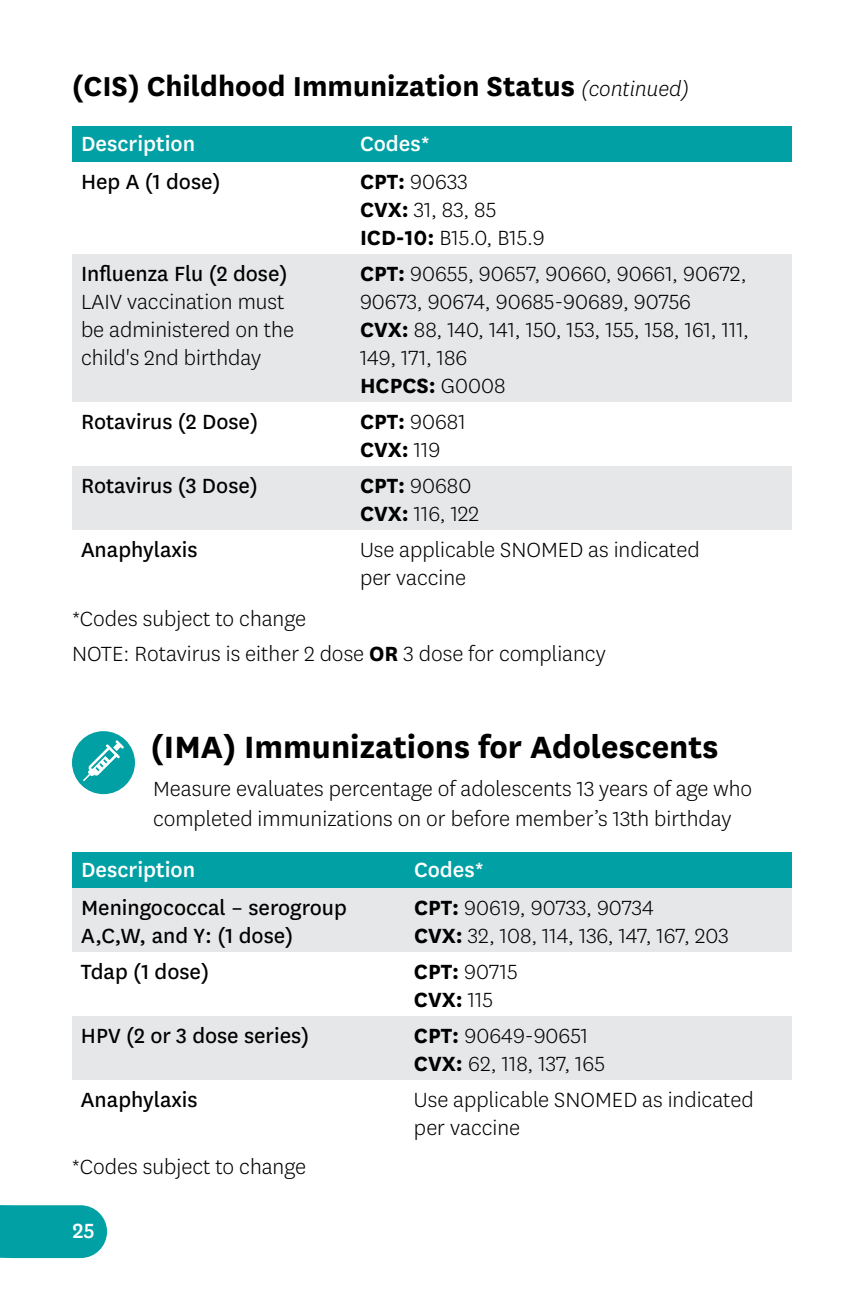
<style>
.page{position:relative;width:864px;height:1296px;background:#fff}
.page>*{position:absolute;margin:0;border:0;box-sizing:border-box;transform-origin:0 0}
.t1{font:700 36px "Centene Sans";color:#000}
.t2{font:700 32px "Centene Sans";color:#000}
.t3{font:300 24px/28px "Centene Sans";color:#000}
.t4{font:24px/28px "Centene Sans";color:#000}
.t5{font:500 24px "Centene Sans";color:#fff}
.t6{font:700 24px/28px "Centene Sans";color:#000}
.s1{font-weight:300;font-style:italic;font-size:24px}
.s2{font-weight:700}
.s3{font-weight:400}
.s4{font-weight:300}
</style>
<div class="page">
<svg style="left:0;top:1205px;width:107px;height:53px;background:#0ea5a9"></svg>
<div style="left:72px;top:254px;width:279px;height:148px;background:#e6e7e8"></div>
<div style="left:351px;top:254px;width:441px;height:148px;background:#e6e7e8"></div>
<div style="left:72px;top:466px;width:279px;height:64px;background:#e6e7e8"></div>
<div style="left:351px;top:466px;width:441px;height:64px;background:#e6e7e8"></div>
<div style="left:72px;top:888px;width:333px;height:64px;background:#e6e7e8"></div>
<div style="left:405px;top:888px;width:387px;height:64px;background:#e6e7e8"></div>
<div style="left:72px;top:1016px;width:333px;height:64px;background:#e6e7e8"></div>
<div style="left:405px;top:1016px;width:387px;height:64px;background:#e6e7e8"></div>
<div style="left:72px;top:126px;width:279px;height:36px;background:#00a0a4"></div>
<div style="left:351px;top:126px;width:441px;height:36px;background:#00a0a4"></div>
<div style="left:72px;top:731px;width:63px;height:63px;background:#00a0a4;border-radius:50%"></div>
<svg style="left:83px;top:740px;width:41px;height:41px"></svg>
<div style="left:72px;top:852px;width:333px;height:36px;background:#00a0a4"></div>
<div style="left:405px;top:852px;width:387px;height:36px;background:#00a0a4"></div>
<h2 class="t2" style="left:72px;top:63px;width:619px">(CIS) Childhood Immunization Status <span class="s1">(continued)</span></h2>
<p class="t5" style="left:81px;top:127px;width:116px">Description</p>
<p class="t5" style="left:360px;top:127px;width:71px">Codes*</p>
<p class="t4" style="left:81px;top:166px;width:141px">Hep A (1 dose)</p>
<p class="t3" style="left:360px;top:167px;width:186px"><span class="s2">CPT:</span> 90633<br><span class="s2">CVX:</span> 31, 83, 85<br><span class="s2">ICD-10:</span> B15.0, B15.9</p>
<p class="t3" style="left:81px;top:259px;width:215px"><span class="s3">Influenza Flu (2 dose)<br></span>LAIV vaccination must be administered on the child's 2nd birthday</p>
<p class="t3" style="left:360px;top:259px;width:391px"><span class="s2">CPT:</span> 90655, 90657, 90660, 90661, 90672,<br>90673, 90674, 90685-90689, 90756<br><span class="s2">CVX:</span> 88, 140, 141, 150, 153, 155, 158, 161, 111,<br>149, 171, 186<br><span class="s2">HCPCS:</span> G0008</p>
<p class="t4" style="left:81px;top:406px;width:179px">Rotavirus (2 Dose)</p>
<p class="t6" style="left:360px;top:406px;width:107px">CPT: <span class="s4">90681<br></span>CVX: <span class="s4">119</span></p>
<p class="t4" style="left:81px;top:470px;width:179px">Rotavirus (3 Dose)</p>
<p class="t3" style="left:360px;top:471px;width:120px"><span class="s2">CPT:</span> 90680<br><span class="s2">CVX:</span> 116, 122</p>
<p class="t4" style="left:81px;top:534px;width:118px">Anaphylaxis</p>
<p class="t3" style="left:360px;top:535px;width:341px">Use applicable SNOMED as indicated per vaccine</p>
<p class="t3" style="left:72px;top:604px;width:236px">*Codes subject to change</p>
<p class="t3" style="left:72px;top:639px;width:535px">NOTE: Rotavirus is either 2 dose <span class="s2">OR</span> 3 dose for compliancy</p>
<h2 class="t1" style="left:151px;top:722px;width:569px">(IMA) Immunizations for Adolescents</h2>
<p class="t3" style="left:153px;top:773px;width:601px;line-height:30px">Measure evaluates percentage of adolescents 13 years of age who completed immunizations on or before member’s 13th birthday</p>
<p class="t5" style="left:81px;top:853px;width:116px">Description</p>
<p class="t5" style="left:414px;top:853px;width:71px">Codes*</p>
<p class="t4" style="left:81px;top:892px;width:267px">Meningococcal – serogroup<br>A,C,W, and Y: (1 dose)</p>
<p class="t3" style="left:414px;top:893px;width:316px"><span class="s2">CPT:</span> 90619, 90733, 90734<br><span class="s2">CVX:</span> 32, 108, 114, 136, 147, 167, 203</p>
<p class="t4" style="left:81px;top:956px;width:130px">Tdap (1 dose)</p>
<p class="t6" style="left:414px;top:956px;width:105px">CPT: <span class="s4">90715<br></span>CVX: <span class="s4">115</span></p>
<p class="t4" style="left:81px;top:1020px;width:230px">HPV (2 or 3 dose series)</p>
<p class="t3" style="left:414px;top:1021px;width:192px"><span class="s2">CPT:</span> 90649-90651<br><span class="s2">CVX:</span> 62, 118, 137, 165</p>
<p class="t4" style="left:81px;top:1084px;width:118px">Anaphylaxis</p>
<p class="t3" style="left:414px;top:1085px;width:341px">Use applicable SNOMED as indicated per vaccine</p>
<p class="t3" style="left:72px;top:1152px;width:236px">*Codes subject to change</p>
<p class="t5" style="left:72px;top:1215px;width:24px">25</p>
</div>
